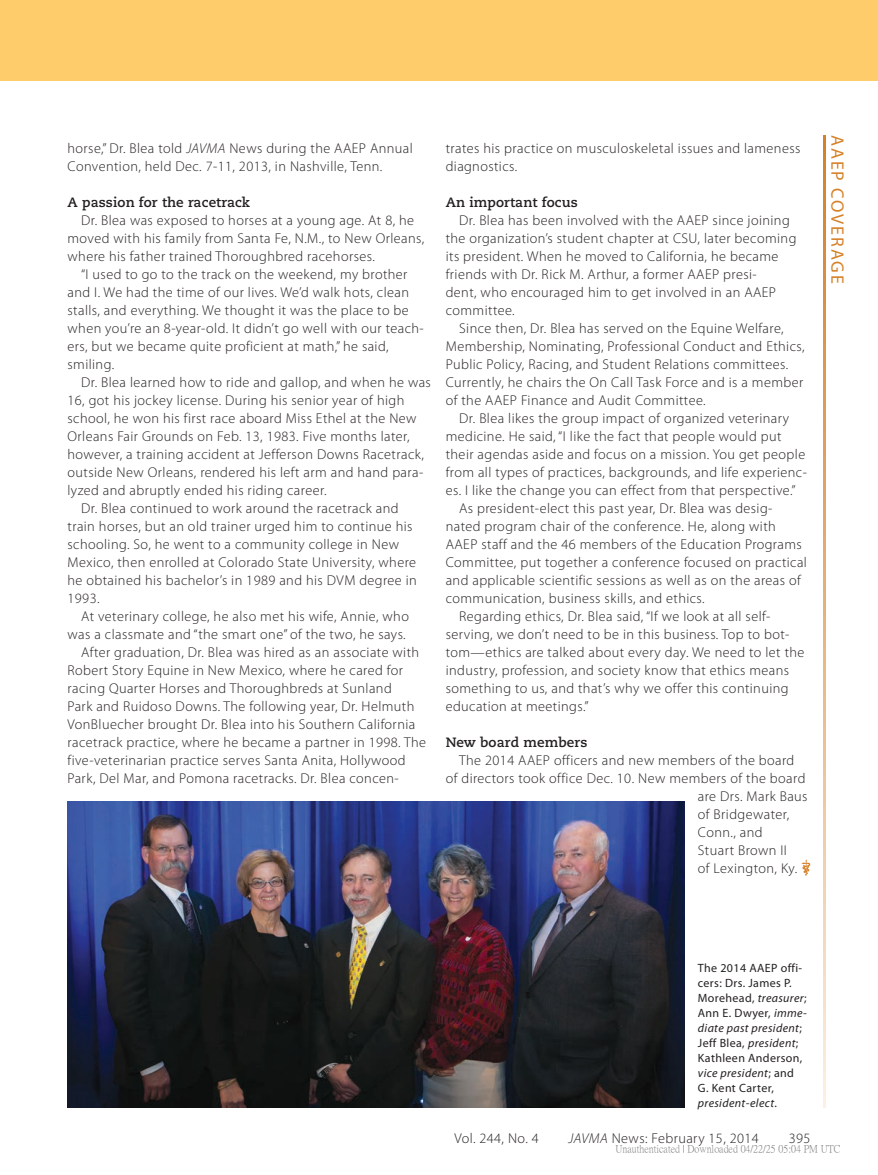
<style>
.page{position:relative;width:878px;height:1175px;background:#fff}
.page>*{position:absolute;margin:0;border:0;box-sizing:border-box;transform-origin:0 0}
.t1{font:18px "Myriad Pro";letter-spacing:.1em;color:#d68127}
.t2{font:300 14.25px/18px "Myriad Pro";letter-spacing:.03em;color:#231f20}
.t3{font:700 13.5px "Caecilia LT Std";letter-spacing:.01em;color:#231f20}
.t4{font:12px/15px "Myriad Pro";letter-spacing:.03em;color:#231f20}
.t5{font:10.5px "P Ming Li U";color:rgb(0 0 0/.5)}
.s1{font-style:italic}
</style>
<div class="page">
<div style="left:0;top:0;width:878px;height:81px;background:#fecc6a"></div>
<svg style="left:801px;top:859px;width:9px;height:17px"></svg>
<img style="left:68px;top:801px;width:616px;height:306px">
<svg style="left:824px;top:135px;width:1px;height:972px"></svg>
<p class="t2" style="left:68px;top:139px;width:347px">horse,” Dr. Blea told <span class="s1">JAVMA</span> News during the AAEP Annual<br>Convention, held Dec. 7-11, 2013, in Nashville, Tenn.</p>
<p class="t3" style="left:68px;top:194px;width:184px">A passion for the racetrack</p>
<p class="t2" style="left:68px;top:211px;width:358px;text-indent:13px">Dr. Blea was exposed to horses at a young age. At 8, he moved with his family from Santa Fe, N.M., to New Orleans, where his father trained Thoroughbred racehorses.</p>
<p class="t2" style="left:68px;top:265px;width:358px;text-indent:13px">“I used to go to the track on the weekend, my brother and I. We had the time of our lives. We’d walk hots, clean stalls, and everything. We thought it was the place to be when you’re an 8-year-old. It didn’t go well with our teach&shy;ers, but we became quite proficient at math,” he said, smiling.</p>
<p class="t2" style="left:81px;top:373px;width:351px">Dr. Blea learned how to ride and gallop, and when he was</p>
<p class="t2" style="left:68px;top:391px;width:338px">16, got his jockey license. During his senior year of high</p>
<p class="t2" style="left:68px;top:409px;width:350px">school, he won his first race aboard Miss Ethel at the New</p>
<p class="t2" style="left:68px;top:427px;width:343px">Orleans Fair Grounds on Feb. 13, 1983. Five months later,</p>
<p class="t2" style="left:68px;top:445px;width:358px">however, a training accident at Jefferson Downs Racetrack,</p>
<p class="t2" style="left:68px;top:463px;width:357px">outside New Orleans, rendered his left arm and hand para-</p>
<p class="t2" style="left:68px;top:481px;width:260px">lyzed and abruptly ended his riding career.</p>
<p class="t2" style="left:81px;top:499px;width:319px">Dr. Blea continued to work around the racetrack and</p>
<p class="t2" style="left:68px;top:517px;width:346px">train horses, but an old trainer urged him to continue his</p>
<p class="t2" style="left:68px;top:535px;width:333px">schooling. So, he went to a community college in New</p>
<p class="t2" style="left:68px;top:553px;width:350px">Mexico, then enrolled at Colorado State University, where</p>
<p class="t2" style="left:68px;top:571px;width:351px">he obtained his bachelor’s in 1989 and his DVM degree in</p>
<p class="t2" style="left:68px;top:589px;width:34px">1993.</p>
<p class="t2" style="left:81px;top:607px;width:329px">At veterinary college, he also met his wife, Annie, who</p>
<p class="t2" style="left:68px;top:625px;width:340px">was a classmate and “the smart one” of the two, he says.</p>
<p class="t2" style="left:81px;top:643px;width:339px">After graduation, Dr. Blea was hired as an associate with</p>
<p class="t2" style="left:68px;top:661px;width:337px">Robert Story Equine in New Mexico, where he cared for</p>
<p class="t2" style="left:68px;top:679px;width:326px">racing Quarter Horses and Thoroughbreds at Sunland</p>
<p class="t2" style="left:68px;top:697px;width:348px">Park and Ruidoso Downs. The following year, Dr. Helmuth</p>
<p class="t2" style="left:68px;top:715px;width:349px">VonBluecher brought Dr. Blea into his Southern California</p>
<p class="t2" style="left:68px;top:733px;width:360px">racetrack practice, where he became a partner in 1998. The</p>
<p class="t2" style="left:68px;top:751px;width:339px">five-veterinarian practice serves Santa Anita, Hollywood</p>
<p class="t2" style="left:68px;top:769px;width:333px">Park, Del Mar, and Pomona racetracks. Dr. Blea concen-</p>
<p class="t2" style="left:446px;top:139px;width:356px">trates his practice on musculoskeletal issues and lameness diagnostics.</p>
<p class="t3" style="left:446px;top:194px;width:134px">An important focus</p>
<p class="t2" style="left:446px;top:211px;width:352px;text-indent:13px">Dr. Blea has been involved with the AAEP since joining the organization’s student chapter at CSU, later becoming its president. When he moved to California, he became friends with Dr. Rick M. Arthur, a former AAEP presi-<br>dent, who encouraged him to get involved in an AAEP committee.</p>
<p class="t2" style="left:446px;top:319px;width:360px;text-indent:13px">Since then, Dr. Blea has served on the Equine Welfare, Membership, Nominating, Professional Conduct and Ethics, Public Policy, Racing, and Student Relations committees.<br>Currently, he chairs the On Call Task Force and is a member of the AAEP Finance and Audit Committee.</p>
<p class="t2" style="left:459px;top:409px;width:331px">Dr. Blea likes the group impact of organized veterinary</p>
<p class="t2" style="left:446px;top:427px;width:337px">medicine. He said, “I like the fact that people would put</p>
<p class="t2" style="left:446px;top:445px;width:361px">their agendas aside and focus on a mission. You get people</p>
<p class="t2" style="left:446px;top:463px;width:362px">from all types of practices, backgrounds, and life experienc-</p>
<p class="t2" style="left:446px;top:481px;width:351px">es. I like the change you can effect from that perspective.”</p>
<p class="t2" style="left:459px;top:499px;width:315px">As president-elect this past year, Dr. Blea was desig-</p>
<p class="t2" style="left:446px;top:517px;width:331px">nated program chair of the conference. He, along with</p>
<p class="t2" style="left:446px;top:535px;width:357px">AAEP staff and the 46 members of the Education Programs</p>
<p class="t2" style="left:446px;top:553px;width:362px">Committee, put together a conference focused on practical</p>
<p class="t2" style="left:446px;top:571px;width:356px">and applicable scientific sessions as well as on the areas of</p>
<p class="t2" style="left:446px;top:589px;width:260px">communication, business skills, and ethics.</p>
<p class="t2" style="left:459px;top:607px;width:313px">Regarding ethics, Dr. Blea said, “If we look at all self-</p>
<p class="t2" style="left:446px;top:625px;width:345px">serving, we don’t need to be in this business. Top to bot-</p>
<p class="t2" style="left:446px;top:643px;width:360px">tom—ethics are talked about every day. We need to let the</p>
<p class="t2" style="left:446px;top:661px;width:345px">industry, profession, and society know that ethics means</p>
<p class="t2" style="left:446px;top:679px;width:344px">something to us, and that’s why we offer this continuing</p>
<p class="t2" style="left:446px;top:697px;width:144px">education at meetings.”</p>
<p class="t3" style="left:446px;top:734px;width:143px">New board members</p>
<p class="t2" style="left:459px;top:751px;width:336px">The 2014 AAEP officers and new members of the board</p>
<p class="t2" style="left:446px;top:769px;width:361px">of directors took office Dec. 10. New members of the board</p>
<p class="t2" style="left:698px;top:787px;width:111px">are Drs. Mark Baus</p>
<p class="t2" style="left:698px;top:805px;width:93px">of Bridgewater,</p>
<p class="t2" style="left:698px;top:823px;width:66px">Conn., and</p>
<p class="t2" style="left:698px;top:841px;width:90px">Stuart Brown II</p>
<p class="t2" style="left:698px;top:859px;width:101px">of Lexington, Ky.</p>
<p class="t1" style="left:848px;top:135px;width:150px;rotate:90deg">AAEP COVERAGE</p>
<p class="t4" style="left:698px;top:960px;width:110px">The 2014 AAEP offi&shy;cers: Drs. James P.<br>Morehead, <span class="s1">treasurer</span>;<br>Ann E. Dwyer, <span class="s1">imme&shy;diate past president</span>;<br>Jeff Blea, <span class="s1">president</span>;<br>Kathleen Anderson, <span class="s1">vice president</span>; and<br>G. Kent Carter, <span class="s1">president-elect</span>.</p>
<p class="t2" style="left:454px;top:1129px;width:86px">Vol. 244, No. 4</p>
<p class="t2" style="left:568px;top:1129px;width:192px"><span class="s1">JAVMA</span> News: February 15, 2014</p>
<p class="t2" style="left:788px;top:1129px;width:23px">395</p>
<p class="t5" style="left:615px;top:1144px;width:226px">Unauthenticated | Downloaded 04/22/25 05:04 PM UTC</p>
</div>
